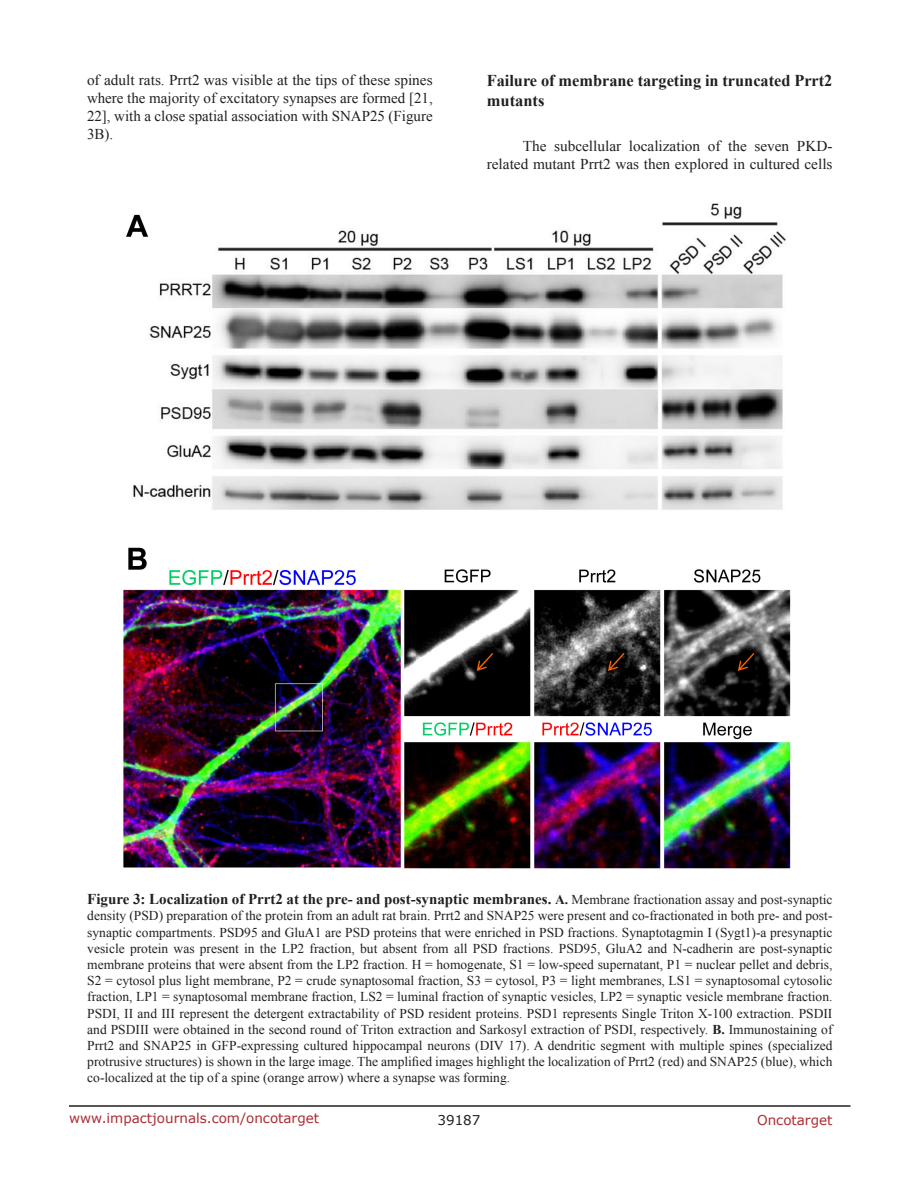
<style>
.page{position:relative;width:918px;height:1188px;background:#fff}
.page>*{position:absolute;margin:0;border:0;box-sizing:border-box;transform-origin:0 0}
.t1{font:700 16.5px/19.8px "Times New Roman";color:#221f22}
.t2{font:15px/18px "Times New Roman";color:#221f22;text-align:justify}
.t3{font:700 15px "Times New Roman";color:#221f22}
.t4{font:13.5px/16.2px "Times New Roman";color:#221f22;text-align:justify}
.t5{font:13.5px "Verdana";color:#ac2b31}
.t6{font:13.5px "Verdana";color:#221f22}
.s1{font-size:13.5px}
.s2{font-weight:400;font-size:13.5px}
.s3{font-weight:700}
</style>
<div class="page">
<hr style="left:69px;top:1105px;width:781px;height:2px;background:#231f20">
<img style="left:123px;top:203px;width:668px;height:666px">
<p class="t2" style="left:87px;top:71px;width:347px">of adult rats. Prrt2 was visible at the tips of these spines where the majority of excitatory synapses are formed [21, 22], with a close spatial association with SNAP25 (Figure 3B).</p>
<p class="t1" style="left:487px;top:70px;width:347px">Failure of membrane targeting in truncated Prrt2 mutants</p>
<p class="t2" style="left:487px;top:137px;width:347px;text-align:right">The subcellular localization of the seven PKD&shy;related mutant Prrt2 was then explored in cultured cells</p>
<p class="t3" style="left:87px;top:889px;width:747px">Figure 3: Localization of Prrt2 at the pre- and post-synaptic membranes. <span class="s1">A.</span> <span class="s2">Membrane fractionation assay and post-synaptic</span></p>
<p class="t4" style="left:87px;top:908px;width:747px">density (PSD) preparation of the protein from an adult rat brain. Prrt2 and SNAP25 were present and co-fractionated in both pre- and post&shy;synaptic compartments. PSD95 and GluA1 are PSD proteins that were enriched in PSD fractions. Synaptotagmin I (Sygt1)-a presynaptic vesicle protein was present in the LP2 fraction, but absent from all PSD fractions. PSD95, GluA2 and N-cadherin are post-synaptic membrane proteins that were absent from the LP2 fraction. H = homogenate, S1 = low-speed supernatant, P1 = nuclear pellet and debris, S2 = cytosol plus light membrane, P2 = crude synaptosomal fraction, S3 = cytosol, P3 = light membranes, LS1 = synaptosomal cytosolic fraction, LP1 = synaptosomal membrane fraction, LS2 = luminal fraction of synaptic vesicles, LP2 = synaptic vesicle membrane fraction.<br>PSDI, II and III represent the detergent extractability of PSD resident proteins. PSD1 represents Single Triton X-100 extraction. PSDII and PSDIII were obtained in the second round of Triton extraction and Sarkosyl extraction of PSDI, respectively. <span class="s3">B.</span> Immunostaining of Prrt2 and SNAP25 in GFP-expressing cultured hippocampal neurons (DIV 17). A dendritic segment with multiple spines (specialized protrusive structures) is shown in the large image. The amplified images highlight the localization of Prrt2 (red) and SNAP25 (blue), which co-localized at the tip of a spine (orange arrow) where a synapse was forming.</p>
<p class="t5" style="left:69px;top:1109px;width:252px">www.impactjournals.com/oncotarget</p>
<p class="t6" style="left:438px;top:1111px;width:44px">39187</p>
<p class="t5" style="left:757px;top:1111px;width:77px">Oncotarget</p>
</div>
